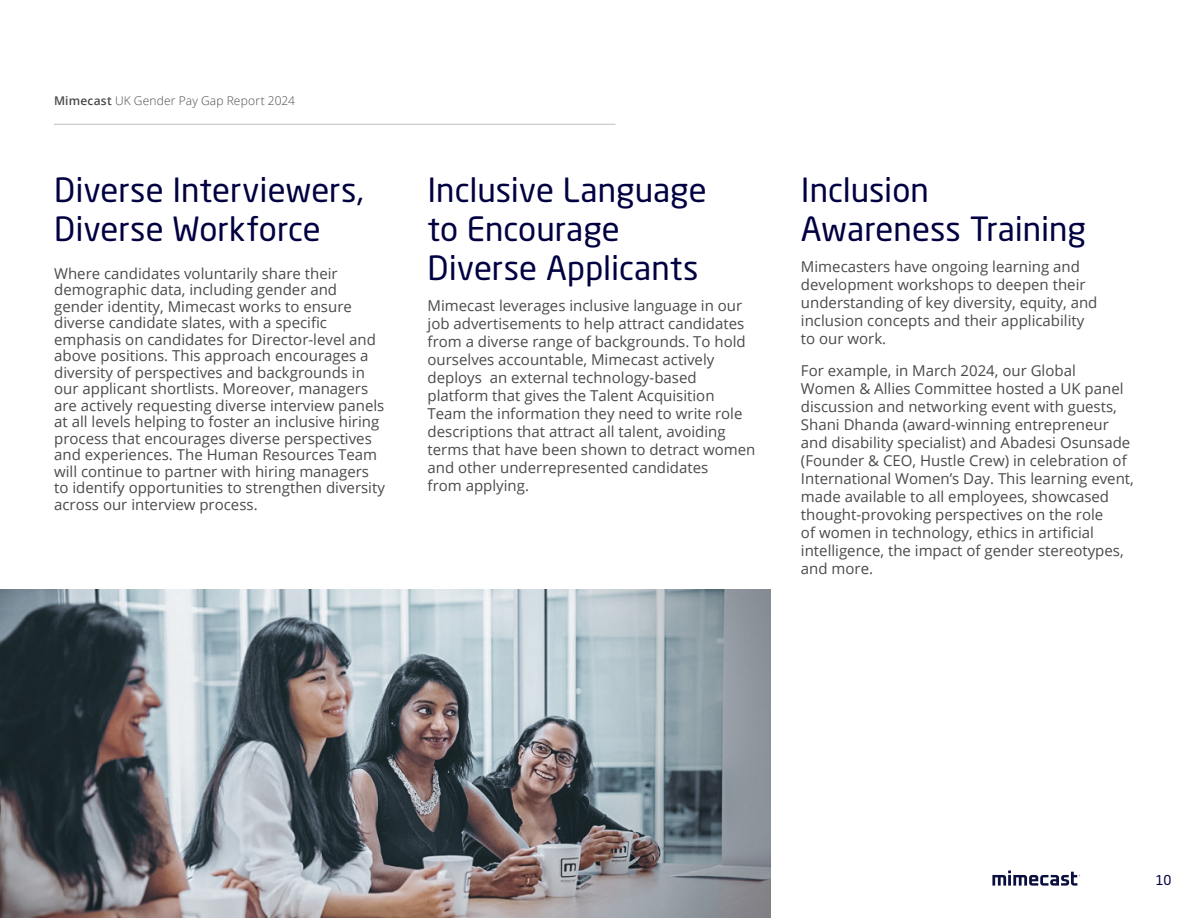
<style>
.page{position:relative;width:1188px;height:918px;background:#fff}
.page>*{position:absolute;margin:0;border:0;box-sizing:border-box;transform-origin:0 0}
.Body_Copy{font:33px/39px "Neo Sans W1 G";color:#010041}
.H1_-_Header{font:33px/39px "Neo Sans W1 G";color:#010041}
.Body_Copy-2{font:15px/18px "Open Sans";color:#494a4a}
.t1{font:13.5px "Neo Sans W1 G";color:#010041}
.Heading_6{font:300 12px "Open Sans";letter-spacing:.015em;color:#4a4a4a}
.s1{font-weight:600}
</style>
<div class="page">
<hr style="left:54px;top:124px;width:562px;height:1px;background:#bebebe">
<img style="left:0;top:590px;width:770px;height:328px">
<svg style="left:992px;top:871px;width:88px;height:15px"></svg>
<p class="Heading_6" style="left:54px;top:93px;width:242px"><span class="s1">Mimecast</span> UK Gender Pay Gap Report 2024</p>
<p class="H1_-_Header" style="left:54px;top:170px;width:311px">Diverse Interviewers,<br>Diverse Workforce</p>
<p class="Body_Copy-2" style="left:54px;top:265px;width:332px;line-height:16.5px">Where candidates voluntarily share their demographic data, including gender and gender identity, Mimecast works to ensure diverse candidate slates, with a specific emphasis on candidates for Director-level and above positions. This approach encourages a diversity of perspectives and backgrounds in our applicant shortlists. Moreover, managers are actively requesting diverse interview panels at all levels helping to foster an inclusive hiring process that encourages diverse perspectives and experiences. The Human Resources Team will continue to partner with hiring managers to identify opportunities to strengthen diversity across our interview process.</p>
<p class="Body_Copy" style="left:428px;top:170px;width:281px">Inclusive Language to Encourage<br>Diverse Applicants</p>
<p class="Body_Copy-2" style="left:428px;top:297px;width:329px">Mimecast leverages inclusive language in our job advertisements to help attract candidates from a diverse range of backgrounds. To hold ourselves accountable, Mimecast actively deploys an external technology-based platform that gives the Talent Acquisition Team the information they need to write role descriptions that attract all talent, avoiding terms that have been shown to detract women and other underrepresented candidates<br>from applying.</p>
<p class="Body_Copy" style="left:801px;top:170px;width:287px">Inclusion<br>Awareness Training</p>
<p class="Body_Copy-2" style="left:801px;top:258px;width:298px">Mimecasters have ongoing learning and development workshops to deepen their understanding of key diversity, equity, and inclusion concepts and their applicability to our work.</p>
<p class="Body_Copy-2" style="left:801px;top:361px;width:334px">For example, in March 2024, our Global Women &amp; Allies Committee hosted a UK panel discussion and networking event with guests, Shani Dhanda (award-winning entrepreneur and disability specialist) and Abadesi Osunsade (Founder &amp; CEO, Hustle Crew) in celebration of International Women’s Day. This learning event, made available to all employees, showcased thought-provoking perspectives on the role<br>of women in technology, ethics in artificial intelligence, the impact of gender stereotypes, and more.</p>
<p class="t1" style="left:1156px;top:872px;width:17px">10</p>
</div>
